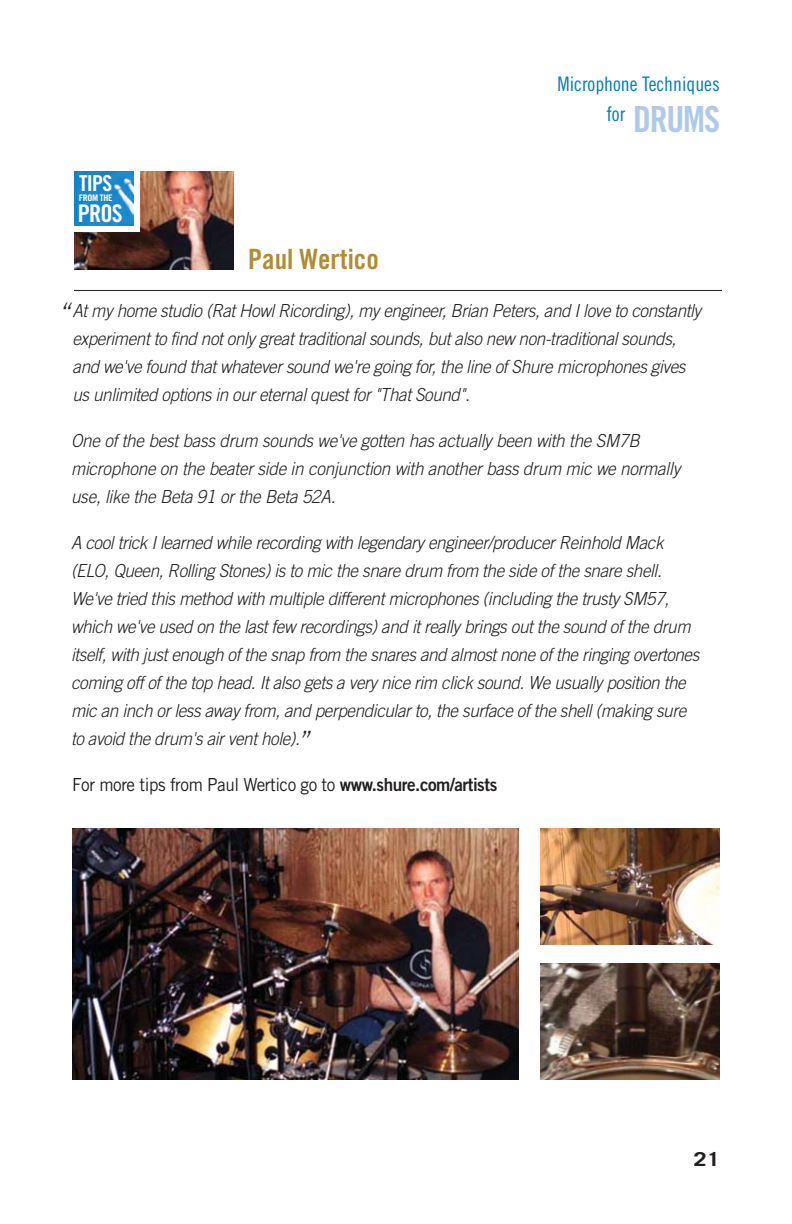
<style>
.page{position:relative;width:792px;height:1224px;background:#fff}
.page>*{position:absolute;margin:0;border:0;box-sizing:border-box;transform-origin:0 0}
.t1{font:36px "Trade Gothic Bold Cond Twenty";letter-spacing:-.035em;color:#aec9e9}
.t2{font:28px "Trade Gothic Bold Cond Twenty";color:#b28b33}
.t3{font:24.4px "Trade Gothic Bold Cond Twenty";color:#fff}
.t4{font:22px "Trade Gothic Bold Cond Twenty";color:#fff}
.t5{font:20px "Trade Gothic Cond Eighteen";color:#007bc3}
.t6{font:700 19.2px "Trade Gothic";color:#231f20;scale:1.25 1}
.t7{font:italic 300 18px/28px "Trade Gothic";letter-spacing:-.025em;color:#231f20;scale:.95 1}
.t8{font:18px "Trade Gothic";letter-spacing:-.025em;color:#231f20;scale:.95 1}
.t9{font:9px "Trade Gothic Bold Cond Twenty";letter-spacing:-.035em;color:#fff;scale:1.11 1}
.s1{font-size:28px}
.s2{font-family:"Trade Gothic Bold Two"}
</style>
<div class="page">
<hr style="left:74px;top:290px;width:648px;height:1px;background:#231f20">
<img style="left:74px;top:171px;width:160px;height:99px">
<div style="left:58px;top:163px;width:82px;height:69px;background:#fff"></div>
<img style="left:74px;top:171px;width:59px;height:54px">
<img style="left:72px;top:828px;width:446px;height:252px">
<img style="left:540px;top:828px;width:180px;height:117px">
<img style="left:540px;top:963px;width:180px;height:117px">
<p class="t5" style="left:558px;top:76px;width:164px">Microphone Techniques</p>
<p class="t4" style="left:79px;top:175px;width:35px">TIPS</p>
<h3 class="t3" style="left:78px;top:204px;width:46px">PROS</h3>
<p class="t9" style="left:79px;top:194px;width:32px">FROM THE</p>
<h2 class="t2" style="left:248px;top:249px;width:132px">Paul Wertico</h2>
<p class="t5" style="left:606px;top:106px;width:20px">for</p>
<h1 class="t1" style="left:633px;top:106px;width:88px">DRUMS</h1>
<p class="t7" style="left:73px;top:298px;width:667px;text-indent:-15px"><span class="s1">“</span>Atmy home studio (RatHowlRicording),my engineer,Brian Peters,and Ilove to constantly experimentto find notonly greattraditionalsounds,butalso new non-traditionalsounds, and we've found thatwhateversound we're going for,the line of Shure microphones gives us unlimited options in oureternalquestfor"ThatSound".</p>
<p class="t7" style="left:71px;top:428px;width:647px">One of the bestbass drum sounds we've gotten has actually been with the SM7B microphone on the beaterside in conjunction with anotherbass drum mic we normally use,like the Beta 91 orthe Beta 52A.</p>
<p class="t7" style="left:71px;top:530px;width:667px">A cooltrick Ilearned while recording with legendary engineer/producerReinhold Mack (ELO,Queen,Rolling Stones)is to mic the snare drum from the side of the snare shell.<br>We've tried this method with multiple differentmicrophones (including the trusty SM57, which we've used on the lastfew recordings)and itreally brings outthe sound of the drum itself,with j ustenough of the snap from the snares and almostnone of the ringing overtones coming off of the top head.Italso gets a very nice rim click sound.We usually position the mic an inch orless away from,and perpendicularto,the surface of the shell(making sure to avoid the drum's airventhole).<span class="s1">”</span></p>
<p class="t8" style="left:72px;top:778px;width:449px">For more tips from Paul Wertico go to <span class="s2">www.shure.com/artists</span></p>
<p class="t6" style="left:693px;top:1152px;width:23px">21</p>
</div>
